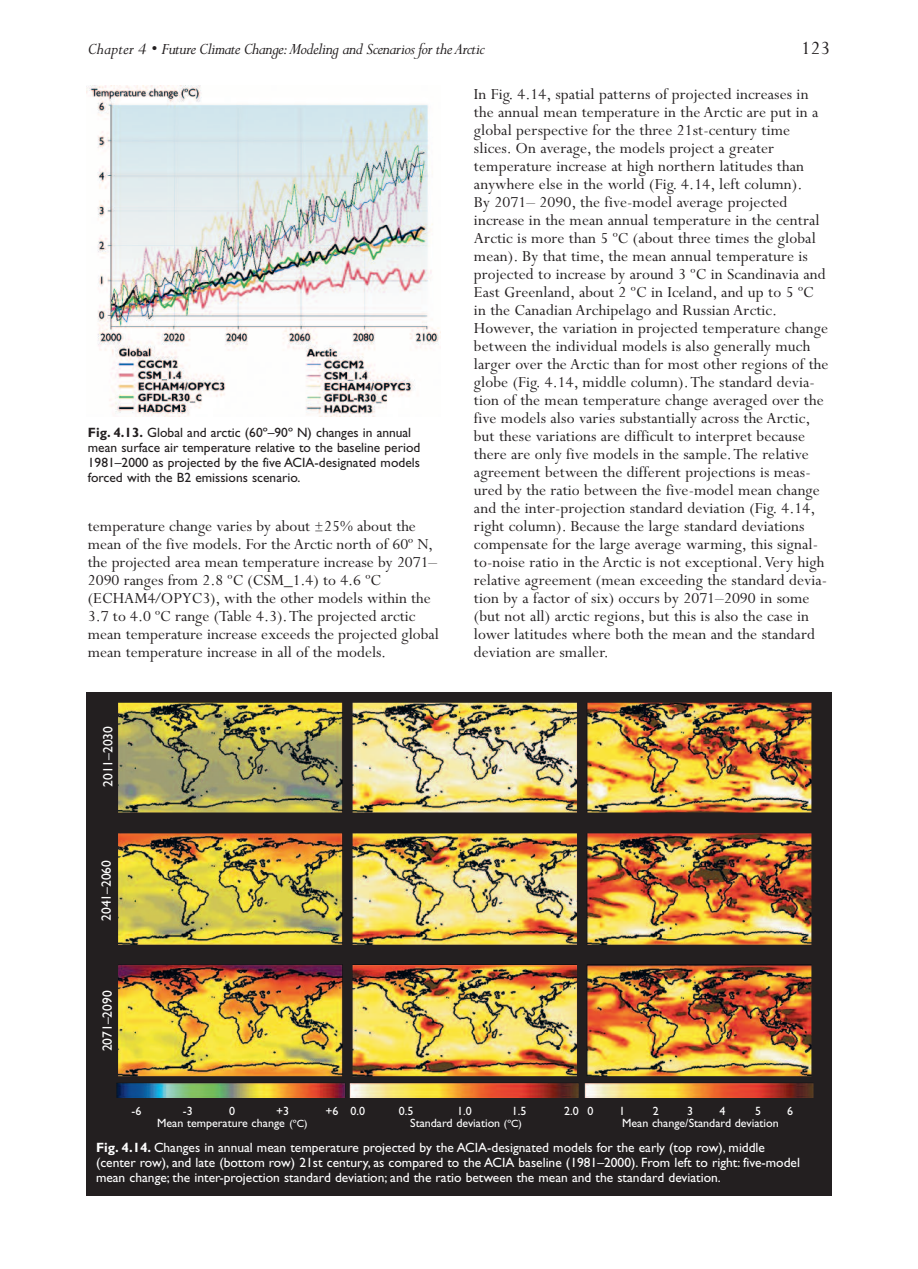
<style>
.page{position:relative;width:918px;height:1269px;background:#fff}
.page>*{position:absolute;margin:0;border:0;box-sizing:border-box;transform-origin:0 0}
.t1{font:21px "Perpetua";color:#231f20}
.t2{font:italic 18px "Perpetua";letter-spacing:-.035em;color:#231f20}
.t3{font:17.25px/18px "Perpetua";letter-spacing:.005em;color:#231f20}
.t4{font:13.5px/15px "Gill Sans";color:#fff}
.t5{font:13.5px/15px "Gill Sans";color:#231f20}
.t6{font:12px "Gill Sans";color:#fff}
.s1{font-weight:700}
.s2{font-size:13.5px}
.s3{font-size:10.5px}
</style>
<div class="page">
<div style="left:86px;top:692px;width:746px;height:504px;background:#231f20"></div>
<img style="left:116px;top:703px;width:698px;height:395px">
<img style="left:86px;top:85px;width:354px;height:331px">
<p class="t2" style="left:88px;top:43px;width:399px">Chapter 4 • Future Climate Change:Modeling and Scenarios for the Arctic</p>
<p class="t1" style="left:801px;top:40px;width:30px">123</p>
<p class="t5" style="left:88px;top:426px;width:334px"><span class="s1">Fig. 4.13.</span> Global and arctic (60º–90º N) changes in annual mean surface air temperature relative to the baseline period 1981–2000 as projected by the five ACIA-designated models forced with the B2 emissions scenario.</p>
<p class="t3" style="left:88px;top:519px;width:353px">temperature change varies by about <span class="s2">±</span>25% about the mean of the five models. For the Arctic north of 60º N, the projected area mean temperature increase by 2071– 2090 ranges from 2.8 ºC (CSM_1.4) to 4.6 ºC (ECHAM4/OPYC3), with the other models within the 3.7 to 4.0 ºC range (Table 4.3).The projected arctic mean temperature increase exceeds the projected global mean temperature increase in all of the models.</p>
<p class="t4" style="left:102px;top:787px;width:62px;rotate:-90deg">2011–2030</p>
<p class="t4" style="left:100px;top:921px;width:62px;rotate:-90deg">2041–2060</p>
<p class="t4" style="left:101px;top:1051px;width:62px;rotate:-90deg">2071–2090</p>
<p class="t3" style="left:474px;top:87px;width:356px">In Fig. 4.14, spatial patterns of projected increases in the annual mean temperature in the Arctic are put in a global perspective for the three 21st-century time slices. On average, the models project a greater temperature increase at high northern latitudes than anywhere else in the world (Fig. 4.14, left column).<br>By 2071– 2090, the five-model average projected increase in the mean annual temperature in the central Arctic is more than 5 ºC (about three times the global mean). By that time, the mean annual temperature is projected to increase by around 3 ºC in Scandinavia and East Greenland, about 2 ºC in Iceland, and up to 5 ºC in the Canadian Archipelago and Russian Arctic.<br>However, the variation in projected temperature change between the individual models is also generally much larger over the Arctic than for most other regions of the globe (Fig. 4.14, middle column).The standard devia&shy;tion of the mean temperature change averaged over the five models also varies substantially across the Arctic, but these variations are difficult to interpret because there are only five models in the sample.The relative agreement between the different projections is meas&shy;ured by the ratio between the five-model mean change and the inter-projection standard deviation (Fig. 4.14, right column). Because the large standard deviations compensate for the large average warming, this signal&shy;to-noise ratio in the Arctic is not exceptional.Very high relative agreement (mean exceeding the standard devia&shy;tion by a factor of six) occurs by 2071–2090 in some (but not all) arctic regions, but this is also the case in lower latitudes where both the mean and the standard deviation are smaller.</p>
<p class="t6" style="left:132px;top:1106px;width:11px">-6</p>
<p class="t6" style="left:183px;top:1106px;width:11px">-3</p>
<p class="t6" style="left:229px;top:1106px;width:7px">0</p>
<p class="t6" style="left:276px;top:1106px;width:15px">+3</p>
<p class="t6" style="left:326px;top:1106px;width:15px">+6</p>
<p class="t6" style="left:157px;top:1118px;width:152px">Mean temperature change <span class="s3">(ºC)</span></p>
<p class="t6" style="left:350px;top:1106px;width:16px">0.0</p>
<p class="t6" style="left:399px;top:1106px;width:16px">0.5</p>
<p class="t6" style="left:457px;top:1106px;width:16px">1.0</p>
<p class="t6" style="left:512px;top:1106px;width:16px">1.5</p>
<p class="t6" style="left:564px;top:1106px;width:16px">2.0</p>
<p class="t6" style="left:410px;top:1118px;width:113px">Standard deviation <span class="s3">(ºC)</span></p>
<p class="t6" style="left:588px;top:1106px;width:7px">0</p>
<p class="t6" style="left:619px;top:1106px;width:7px">1</p>
<p class="t6" style="left:653px;top:1106px;width:7px">2</p>
<p class="t6" style="left:687px;top:1106px;width:7px">3</p>
<p class="t6" style="left:720px;top:1106px;width:7px">4</p>
<p class="t6" style="left:755px;top:1106px;width:7px">5</p>
<p class="t6" style="left:787px;top:1106px;width:7px">6</p>
<p class="t6" style="left:622px;top:1118px;width:158px">Mean change/Standard deviation</p>
<p class="t4" style="left:96px;top:1141px;width:706px"><span class="s1">Fig. 4.14.</span> Changes in annual mean temperature projected by the ACIA-designated models for the early (top row), middle (center row), and late (bottom row) 21st century, as compared to the ACIA baseline (1981–2000). From left to right: five-model mean change; the inter-projection standard deviation; and the ratio between the mean and the standard deviation.</p>
</div>
